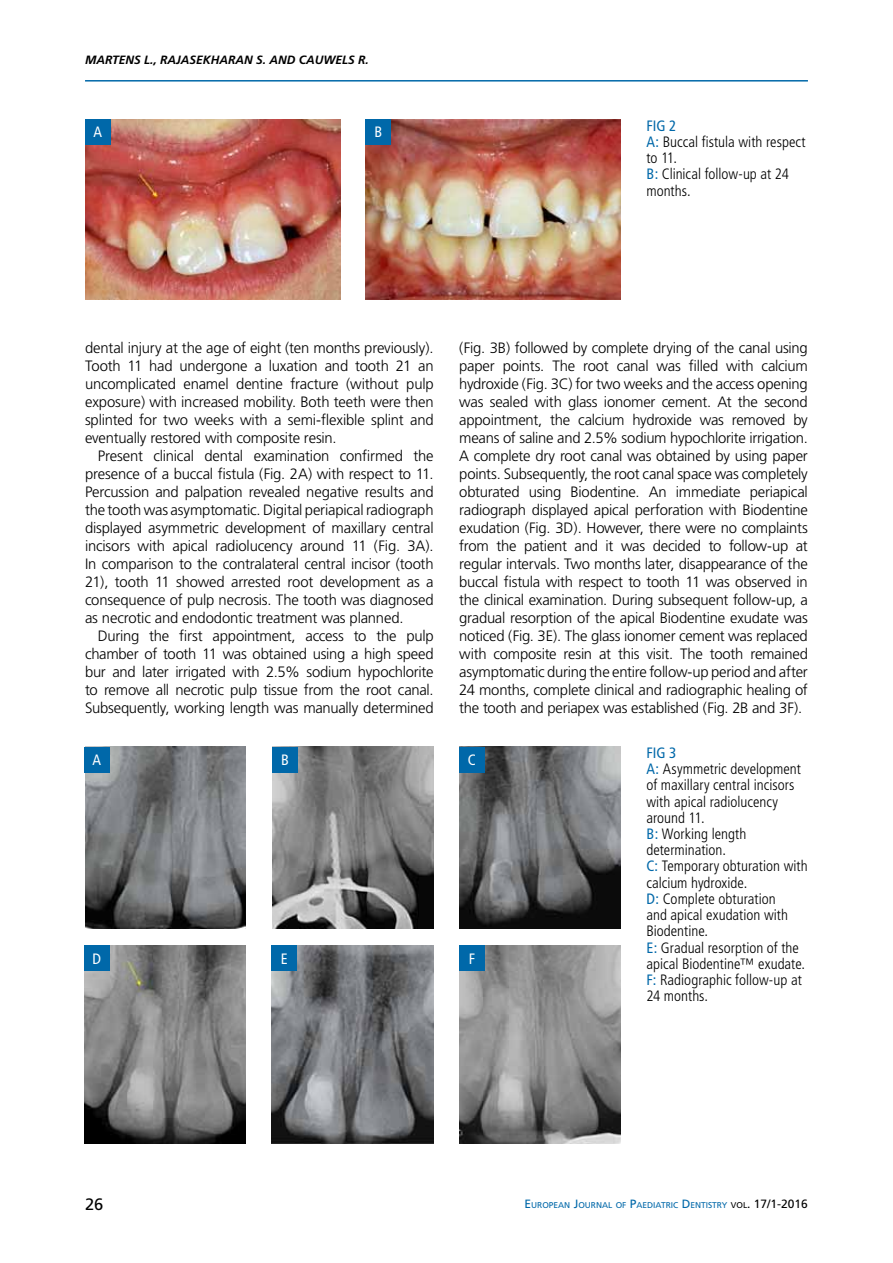
<style>
.page{position:relative;width:893px;height:1263px;background:#fff}
.page>*{position:absolute;margin:0;border:0;box-sizing:border-box;transform-origin:0 0}
.t1{font:16.5px "Frutiger";color:#000}
.t2{font:300 15px/18px "Frutiger";letter-spacing:-.015em;color:#000;text-align:justify}
.t3{font:300 condensed 15px/16.2px "Frutiger";color:#000}
.t4{font:condensed 15px "Frutiger";color:#fff}
.t5{font:italic 700 12px "Frutiger";color:#000}
.t6{font:8.4px "Frutiger";color:#0068a9}
.s1{font-weight:400;color:#0068a9}
.s2{font-size:12px}
.s3{color:#000}
.s4{font-size:12px;color:#000}
</style>
<div class="page">
<hr style="left:85px;top:80px;width:723px;height:2px;background:#0068a9">
<img style="left:85px;top:747px;width:160px;height:181px">
<img style="left:85px;top:119px;width:255px;height:180px">
<img style="left:84px;top:945px;width:162px;height:199px">
<img style="left:272px;top:747px;width:162px;height:181px">
<img style="left:366px;top:119px;width:255px;height:180px">
<img style="left:272px;top:945px;width:161px;height:199px">
<img style="left:459px;top:747px;width:162px;height:181px">
<img style="left:459px;top:945px;width:162px;height:199px">
<div style="left:84px;top:747px;width:26px;height:25px;background:#0068a9"></div>
<div style="left:85px;top:119px;width:26px;height:26px;background:#0068a9"></div>
<div style="left:84px;top:945px;width:26px;height:26px;background:#0068a9"></div>
<div style="left:272px;top:747px;width:26px;height:25px;background:#0068a9"></div>
<div style="left:366px;top:119px;width:25px;height:26px;background:#0068a9"></div>
<div style="left:272px;top:945px;width:25px;height:26px;background:#0068a9"></div>
<div style="left:459px;top:747px;width:26px;height:25px;background:#0068a9"></div>
<div style="left:459px;top:945px;width:26px;height:26px;background:#0068a9"></div>
<p class="t5" style="left:85px;top:53px;width:285px">MARTENS L., RAJASEKHARAN S. AND CAUWELS R.</p>
<p class="t4" style="left:93px;top:124px;width:10px">A</p>
<p class="t4" style="left:375px;top:124px;width:9px">B</p>
<p class="t3" style="left:646px;top:118px;width:161px"><span class="s1">FIG 2<br>A:</span> Buccal fistula with respect to 11.<br><span class="s1">B:</span> Clinical follow-up at 24 months.</p>
<p class="t2" style="left:85px;top:339px;width:350px">dental injury at the age of eight (ten months previously).<br>Tooth 11 had undergone a luxation and tooth 21 an uncomplicated enamel dentine fracture (without pulp exposure) with increased mobility. Both teeth were then splinted for two weeks with a semi-flexible splint and eventually restored with composite resin.</p>
<p class="t2" style="left:85px;top:447px;width:350px;text-indent:13px">Present clinical dental examination confirmed the presence of a buccal fistula (Fig. 2A) with respect to 11.<br>Percussion and palpation revealed negative results and the tooth was asymptomatic. Digital periapical radiograph displayed asymmetric development of maxillary central incisors with apical radiolucency around 11 (Fig. 3A).<br>In comparison to the contralateral central incisor (tooth 21), tooth 11 showed arrested root development as a consequence of pulp necrosis. The tooth was diagnosed as necrotic and endodontic treatment was planned.</p>
<p class="t2" style="left:85px;top:627px;width:350px;text-indent:13px">During the first appointment, access to the pulp chamber of tooth 11 was obtained using a high speed bur and later irrigated with 2.5% sodium hypochlorite to remove all necrotic pulp tissue from the root canal.<br>Subsequently, working length was manually determined</p>
<p class="t4" style="left:92px;top:751px;width:10px">A</p>
<p class="t4" style="left:92px;top:950px;width:10px">D</p>
<p class="t4" style="left:281px;top:751px;width:9px">B</p>
<p class="t4" style="left:281px;top:950px;width:8px">E</p>
<p class="t2" style="left:459px;top:339px;width:350px">(Fig. 3B) followed by complete drying of the canal using paper points. The root canal was filled with calcium hydroxide (Fig. 3C) for two weeks and the access opening was sealed with glass ionomer cement. At the second appointment, the calcium hydroxide was removed by means of saline and 2.5% sodium hypochlorite irrigation.<br>A complete dry root canal was obtained by using paper points. Subsequently, the root canal space was completely obturated using Biodentine. An immediate periapical radiograph displayed apical perforation with Biodentine exudation (Fig. 3D). However, there were no complaints from the patient and it was decided to follow-up at regular intervals. Two months later, disappearance of the buccal fistula with respect to tooth 11 was observed in the clinical examination. During subsequent follow-up, a gradual resorption of the apical Biodentine exudate was noticed (Fig. 3E). The glass ionomer cement was replaced with composite resin at this visit. The tooth remained asymptomatic during the entire follow-up period and after 24 months, complete clinical and radiographic healing of the tooth and periapex was established (Fig. 2B and 3F).</p>
<p class="t3" style="left:646px;top:745px;width:163px"><span class="s1">FIG 3<br>A:</span> Asymmetric development of maxillary central incisors with apical radiolucency around 11.<br><span class="s1">B :</span> Working length determination.<br><span class="s1">C:</span> Temporary obturation with calcium hydroxide.<br><span class="s1">D:</span> Complete obturation<br>and apical exudation with<br>Biodentine.<br><span class="s1">E:</span> Gradual resorption of the apical Biodentine™ exudate.<br><span class="s1">F:</span> Radiographic follow-up at<br>24 months.</p>
<p class="t4" style="left:468px;top:751px;width:10px">C</p>
<p class="t4" style="left:469px;top:950px;width:8px">F</p>
<p class="t1" style="left:85px;top:1194px;width:20px">26</p>
<p class="t6" style="left:524px;top:1200px;width:285px"><span class="s2">E</span>UROPEAN <span class="s2">J</span>OURNAL OF <span class="s2">P</span>AEDIATRIC <span class="s2">D</span> ENTISTRY <span class="s3">VOL</span><span class="s4">. 17/1-2016</span></p>
</div>
